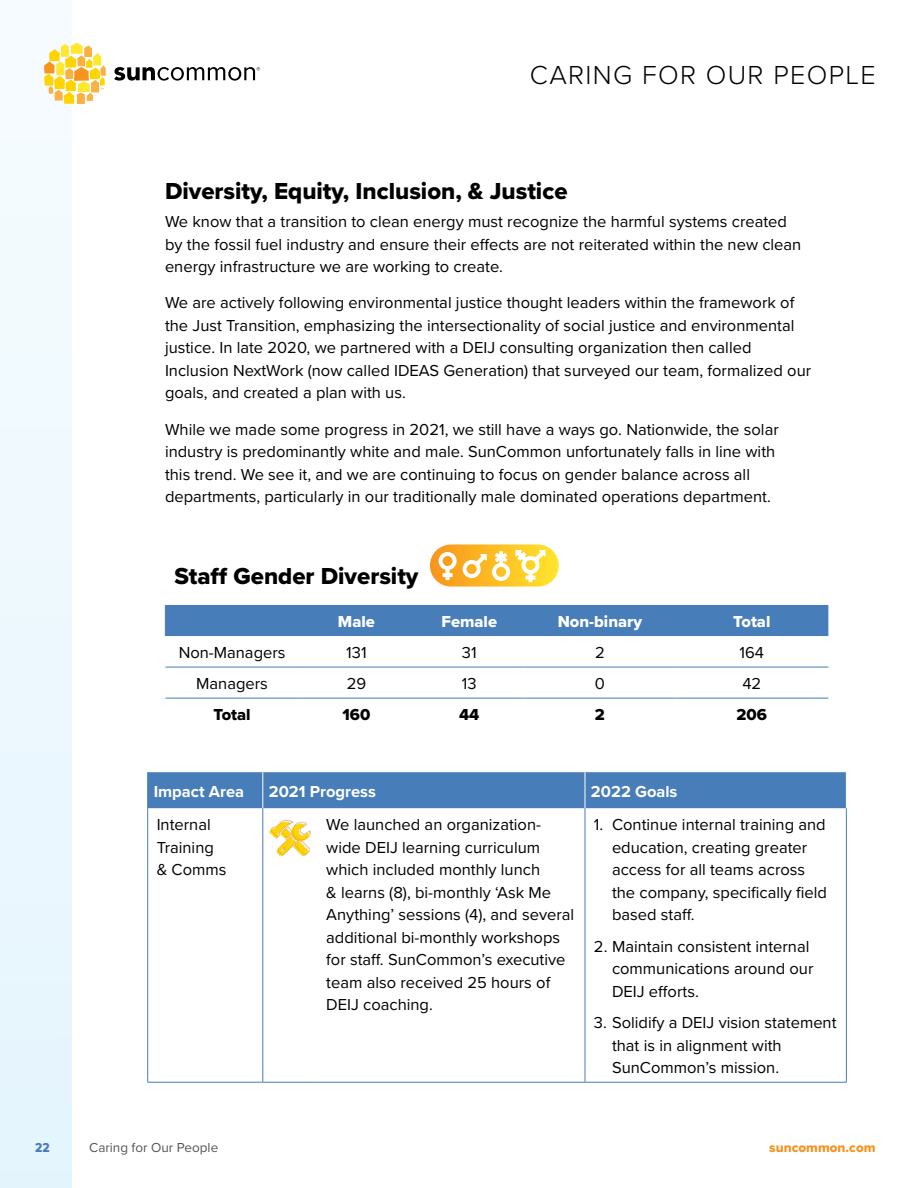
<style>
.page{position:relative;width:918px;height:1188px;background:#fff}
.page>*{position:absolute;margin:0;border:0;box-sizing:border-box;transform-origin:0 0}
.t1{font:300 27px "Proxima Nova";letter-spacing:.05em;color:#000}
.t2{font:24px "Proxima Nova Extrabld";color:#000}
.t3{font:16.5px/22.5px "Proxima Nova";color:#000}
.t4{font:700 16.5px "Proxima Nova";color:#fff}
.t5{font:16.5px "Proxima Nova Extrabld";color:#fff}
.t6{font:16.5px "Proxima Nova Extrabld";color:#000}
.t7{font:13.5px "Proxima Nova";color:#555}
.t8{font:13.5px "Proxima Nova Extrabld";color:#f7941e}
.t9{font:13.5px "Proxima Nova Cond Extrabld";color:#477db9}
</style>
<div class="page">
<div style="left:0;top:0;width:71px;height:1188px;background:#eef9fe"></div>
<svg style="left:44px;top:43px;width:62px;height:61px"></svg>
<svg style="left:114px;top:67px;width:146px;height:14px"></svg>
<div style="left:166px;top:605px;width:662px;height:31px;background:#477db9"></div>
<hr style="left:165px;top:667px;width:134px;height:1px;background:#477db9">
<hr style="left:299px;top:667px;width:115px;height:1px;background:#477db9">
<hr style="left:414px;top:667px;width:111px;height:1px;background:#477db9">
<hr style="left:525px;top:667px;width:150px;height:1px;background:#477db9">
<hr style="left:675px;top:667px;width:153px;height:1px;background:#477db9">
<hr style="left:165px;top:698px;width:134px;height:1px;background:#477db9">
<hr style="left:299px;top:698px;width:115px;height:1px;background:#477db9">
<hr style="left:414px;top:698px;width:111px;height:1px;background:#477db9">
<hr style="left:525px;top:698px;width:150px;height:1px;background:#477db9">
<hr style="left:675px;top:698px;width:153px;height:1px;background:#477db9">
<hr style="left:165px;top:605px;width:1px;height:31px;background:#477db9">
<svg style="left:430px;top:544px;width:129px;height:43px;background:#fcc033"></svg>
<svg style="left:439px;top:552px;width:18px;height:28px"></svg>
<svg style="left:463px;top:550px;width:83px;height:32px"></svg>
<div style="left:148px;top:772px;width:698px;height:36px;background:#477db9"></div>
<hr style="left:147px;top:772px;width:1px;height:36px;background:#477db9">
<hr style="left:147px;top:808px;width:1px;height:274px;background:#477db9">
<hr style="left:846px;top:808px;width:1px;height:274px;background:#477db9">
<hr style="left:147px;top:1082px;width:116px;height:1px;background:#477db9">
<hr style="left:263px;top:1082px;width:54px;height:1px;background:#477db9">
<hr style="left:585px;top:1082px;width:262px;height:1px;background:#477db9">
<hr style="left:262px;top:772px;width:1px;height:36px;background:#fff">
<hr style="left:585px;top:772px;width:1px;height:36px;background:#fff">
<hr style="left:262px;top:808px;width:1px;height:274px;background:#477db9">
<hr style="left:585px;top:808px;width:1px;height:274px;background:#477db9">
<hr style="left:317px;top:1082px;width:268px;height:1px;background:#477db9">
<img style="left:269px;top:819px;width:42px;height:38px">
<h1 class="t1" style="left:530px;top:55px;width:347px">CARING FOR OUR PEOPLE</h1>
<h2 class="t2" style="left:165px;top:173px;width:404px">Diversity, Equity, Inclusion, &amp; Justice</h2>
<p class="t3" style="left:165px;top:210px;width:638px">We know that a transition to clean energy must recognize the harmful systems created by the fossil fuel industry and ensure their effects are not reiterated within the new clean energy infrastructure we are working to create.</p>
<p class="t3" style="left:165px;top:291px;width:648px">We are actively following environmental justice thought leaders within the framework of the Just Transition, emphasizing the intersectionality of social justice and environmental justice. In late 2020, we partnered with a DEIJ consulting organization then called Inclusion NextWork (now called IDEAS Generation) that surveyed our team, formalized our goals, and created a plan with us.</p>
<p class="t3" style="left:165px;top:417px;width:615px">While we made some progress in 2021, we still have a ways go. Nationwide, the solar industry is predominantly white and male. SunCommon unfortunately falls in line with this trend. We see it, and we are continuing to focus on gender balance across all departments, particularly in our traditionally male dominated operations department.</p>
<h2 class="t2" style="left:174px;top:558px;width:246px">Staff Gender Diversity</h2>
<p class="t5" style="left:338px;top:609px;width:38px">Male</p>
<p class="t5" style="left:441px;top:609px;width:57px">Female</p>
<p class="t5" style="left:558px;top:609px;width:86px">Non-binary</p>
<p class="t5" style="left:733px;top:609px;width:39px">Total</p>
<p class="t3" style="left:179px;top:641px;width:108px">Non-Managers</p>
<p class="t3" style="left:346px;top:641px;width:22px">131</p>
<p class="t3" style="left:462px;top:641px;width:16px">31</p>
<p class="t3" style="left:595px;top:641px;width:11px">2</p>
<p class="t3" style="left:740px;top:641px;width:26px">164</p>
<p class="t3" style="left:196px;top:672px;width:73px">Managers</p>
<p class="t3" style="left:347px;top:672px;width:21px">29</p>
<p class="t3" style="left:462px;top:672px;width:16px">13</p>
<p class="t3" style="left:595px;top:672px;width:12px">0</p>
<p class="t3" style="left:742px;top:672px;width:20px">42</p>
<p class="t6" style="left:214px;top:702px;width:39px">Total</p>
<p class="t6" style="left:343px;top:702px;width:29px">160</p>
<p class="t6" style="left:459px;top:702px;width:22px">44</p>
<p class="t6" style="left:595px;top:702px;width:12px">2</p>
<p class="t6" style="left:737px;top:702px;width:32px">206</p>
<p class="t4" style="left:154px;top:779px;width:92px">Impact Area</p>
<p class="t4" style="left:269px;top:779px;width:109px">2021 Progress</p>
<p class="t4" style="left:591px;top:779px;width:88px">2022 Goals</p>
<p class="t3" style="left:157px;top:813px;width:71px">Internal<br>Training &amp; Comms</p>
<p class="t3" style="left:326px;top:813px;width:249px">We launched an organization&shy;wide DEIJ learning curriculum which included monthly lunch<br>&amp; learns (8), bi-monthly ‘Ask Me<br>Anything’ sessions (4), and several additional bi-monthly workshops for staff. SunCommon’s executive team also received 25 hours of<br>DEIJ coaching.</p>
<p class="t3" style="left:612px;top:813px;width:217px;text-indent:-18px">1. Continue internal training and education, creating greater access for all teams across the company, specifically field based staff.</p>
<p class="t3" style="left:612px;top:934px;width:203px;text-indent:-18px">2. Maintain consistent internal communications around our<br>DEIJ efforts.</p>
<p class="t3" style="left:612px;top:1011px;width:226px;text-indent:-18px">3. Solidify a DEIJ vision statement that is in alignment with<br>SunCommon’s mission.</p>
<p class="t9" style="left:35px;top:1137px;width:16px">22</p>
<p class="t7" style="left:89px;top:1137px;width:131px">Caring for Our People</p>
<p class="t8" style="left:769px;top:1137px;width:108px">suncommon.com</p>
</div>
